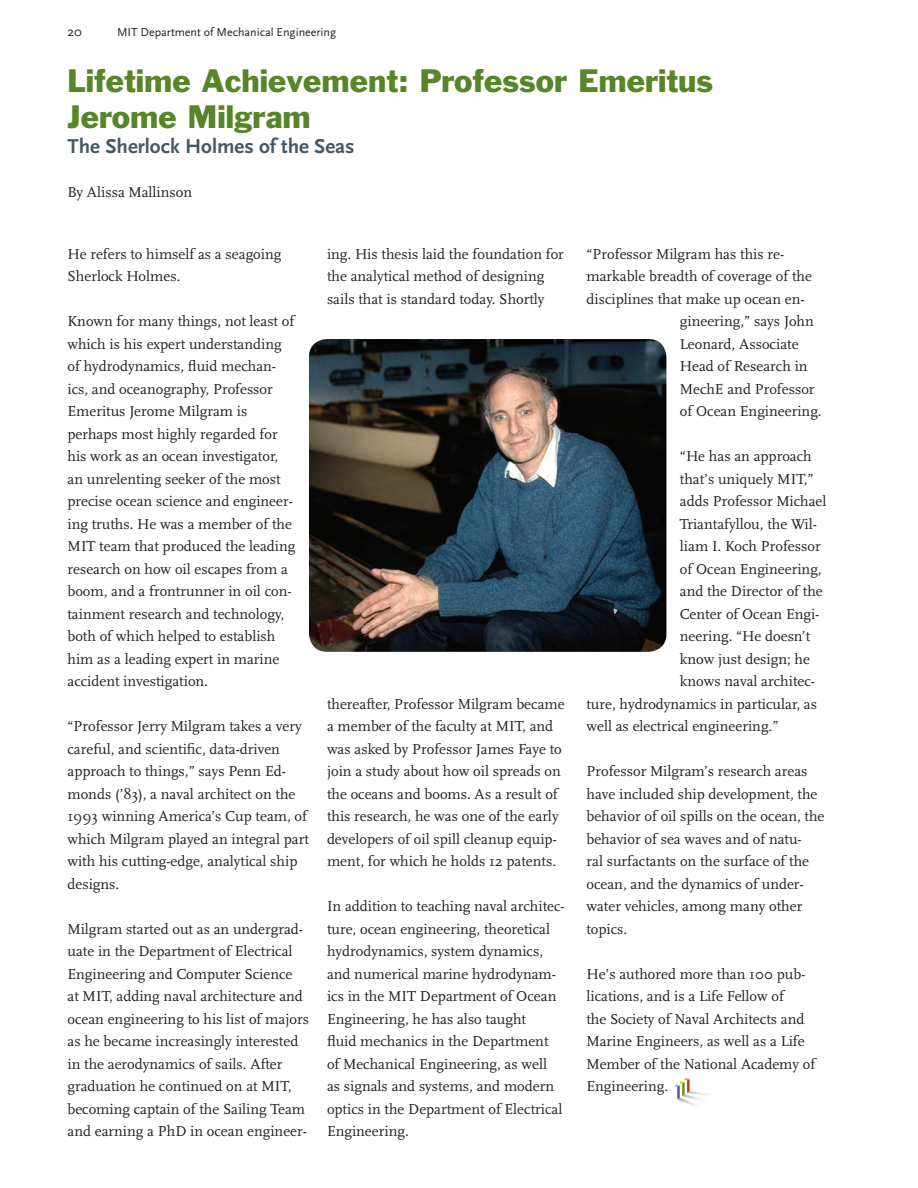
<style>
.page{position:relative;width:918px;height:1188px;background:#fff}
.page>*{position:absolute;margin:0;border:0;box-sizing:border-box;transform-origin:0 0}
.t1{font:30px/36px "Franklin Gothic";color:#588527}
.t2{font:700 21px "Scala Sans";color:#465a64}
.t3{font:15px/22.5px "Scala";color:#231f20}
.t4{font:13.5px "Scala Sans";color:#231f20}
.t5{font:12px "Scala Sans";color:#231f20}
</style>
<div class="page">
<img style="left:309px;top:339px;width:357px;height:313px">
<svg style="left:674px;top:1078px;width:33px;height:28px"></svg>
<p class="t4" style="left:68px;top:24px;width:16px">20</p>
<p class="t5" style="left:117px;top:26px;width:221px">MIT Department of Mechanical Engineering</p>
<h1 class="t1" style="left:68px;top:62px;width:647px">Lifetime Achievement: Professor Emeritus<br>Jerome Milgram</h1>
<h2 class="t2" style="left:68px;top:135px;width:289px">The Sherlock Holmes of the Seas</h2>
<p class="t3" style="left:68px;top:181px;width:126px">By Alissa Mallinson</p>
<p class="t3" style="left:68px;top:243px;width:215px">He refers to himself as a seagoing<br>Sherlock Holmes.</p>
<p class="t3" style="left:68px;top:310px;width:229px">Known for many things, not least of which is his expert understanding of hydrodynamics, fluid mechan&shy;ics, and oceanography, Professor<br>Emeritus Jerome Milgram is perhaps most highly regarded for his work as an ocean investigator, an unrelenting seeker of the most precise ocean science and engineer&shy;ing truths. He was a member of the<br>MIT team that produced the leading research on how oil escapes from a boom, and a frontrunner in oil con&shy;tainment research and technology, both of which helped to establish him as a leading expert in marine accident investigation.</p>
<p class="t3" style="left:68px;top:715px;width:243px">“Professor Jerry Milgram takes a very careful, and scientific, data-driven approach to things,” says Penn Ed&shy;monds (’83), a naval architect on the 1993 winning America’s Cup team, of which Milgram played an integral part with his cutting-edge, analytical ship designs.</p>
<p class="t3" style="left:68px;top:918px;width:243px">Milgram started out as an undergrad&shy;uate in the Department of Electrical Engineering and Computer Science<br>at MIT, adding naval architecture and ocean engineering to his list of majors as he became increasingly interested in the aerodynamics of sails. After graduation he continued on at MIT, becoming captain of the Sailing Team and earning a PhD in ocean engineer-</p>
<p class="t3" style="left:327px;top:243px;width:238px">ing. His thesis laid the foundation for the analytical method of designing sails that is standard today. Shortly</p>
<p class="t3" style="left:327px;top:693px;width:239px">thereafter, Professor Milgram became a member of the faculty at MIT, and was asked by Professor James Faye to join a study about how oil spreads on the oceans and booms. As a result of this research, he was one of the early developers of oil spill cleanup equip&shy;ment, for which he holds 12 patents.</p>
<p class="t3" style="left:327px;top:895px;width:239px">In addition to teaching naval architec&shy;ture, ocean engineering, theoretical hydrodynamics, system dynamics, and numerical marine hydrodynam&shy;ics in the MIT Department of Ocean Engineering, he has also taught<br>fluid mechanics in the Department<br>of Mechanical Engineering, as well<br>as signals and systems, and modern optics in the Department of Electrical Engineering.</p>
<p class="t3" style="left:586px;top:243px;width:199px">“Professor Milgram has this re-</p>
<p class="t3" style="left:586px;top:265px;width:227px">markable breadth of coverage of the</p>
<p class="t3" style="left:586px;top:288px;width:220px">disciplines that make up ocean en-</p>
<p class="t3" style="left:680px;top:310px;width:135px">gineering,” says John</p>
<p class="t3" style="left:680px;top:333px;width:120px">Leonard, Associate</p>
<p class="t3" style="left:680px;top:355px;width:129px">Head of Research in</p>
<p class="t3" style="left:680px;top:378px;width:136px">MechE and Professor</p>
<p class="t3" style="left:680px;top:400px;width:143px">of Ocean Engineering.</p>
<p class="t3" style="left:680px;top:445px;width:133px">“He has an approach</p>
<p class="t3" style="left:680px;top:468px;width:135px">that’s uniquely MIT,”</p>
<p class="t3" style="left:680px;top:490px;width:148px">adds Professor Michael</p>
<p class="t3" style="left:680px;top:513px;width:138px">Triantafyllou, the Wil-</p>
<p class="t3" style="left:680px;top:535px;width:142px">liam I. Koch Professor</p>
<p class="t3" style="left:680px;top:558px;width:143px">of Ocean Engineering,</p>
<p class="t3" style="left:680px;top:580px;width:144px">and the Director of the</p>
<p class="t3" style="left:680px;top:603px;width:141px">Center of Ocean Engi-</p>
<p class="t3" style="left:680px;top:625px;width:132px">neering. “He doesn’t</p>
<p class="t3" style="left:680px;top:648px;width:132px">know just design; he</p>
<p class="t3" style="left:680px;top:670px;width:137px">knows naval architec-</p>
<p class="t3" style="left:586px;top:693px;width:232px">ture, hydrodynamics in particular, as</p>
<p class="t3" style="left:586px;top:715px;width:193px">well as electrical engineering.”</p>
<p class="t3" style="left:586px;top:760px;width:240px">Professor Milgram’s research areas have included ship development, the behavior of oil spills on the ocean, the behavior of sea waves and of natu-<br>ral surfactants on the surface of the ocean, and the dynamics of under&shy;water vehicles, among many other topics.</p>
<p class="t3" style="left:586px;top:963px;width:230px">He’s authored more than 100 pub&shy;lications, and is a Life Fellow of<br>the Society of Naval Architects and<br>Marine Engineers, as well as a Life<br>Member of the National Academy of<br>Engineering.</p>
</div>
